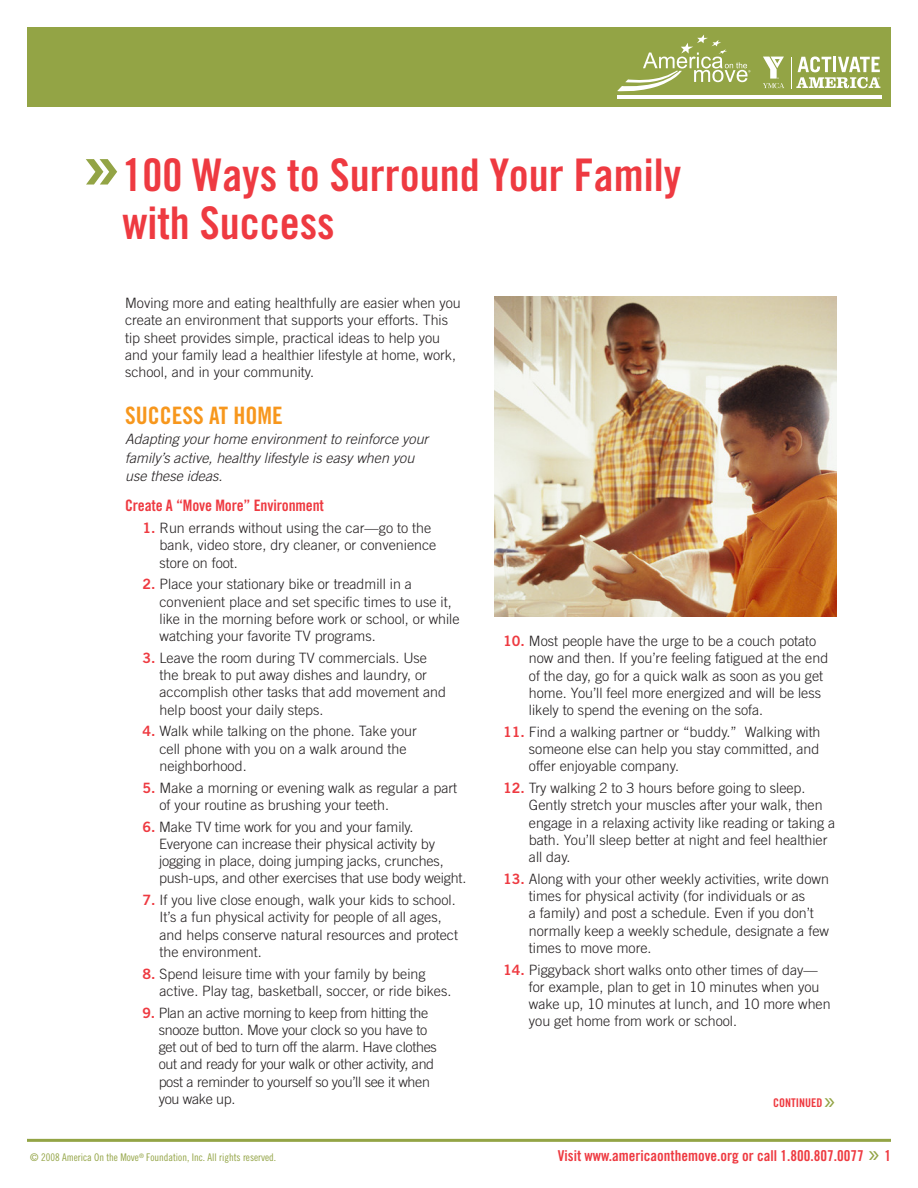
<style>
.page{position:relative;width:918px;height:1188px;background:#fff}
.page>*{position:absolute;margin:0;border:0;box-sizing:border-box;transform-origin:0 0}
._1a_Headline{font:45px/48px "Trade Gothic Bold Cond Twenty";color:#ee3a41}
._3b_Bullet{font:28.5px "Trade Gothic Cond Eighteen";color:#93a445}
._2b_Subhead_1{font:24px "Trade Gothic Bold Cond Twenty";color:#f7971d}
._2c_Subhead_2{font:15.75px "Trade Gothic Bold Cond Twenty";letter-spacing:-.01em;color:#ee3a41}
.t1{font:15px "Trade Gothic Bold Cond Twenty";color:#ee3a41}
.t2{font:300 14.25px/17.2px "Trade Gothic";color:#231f20}
.t3{font:300 14.25px/17.2px "Trade Gothic";letter-spacing:-.02em;color:#231f20}
._3c_Italic{font:italic 300 14.25px/18.8px "Trade Gothic";color:#231f20}
._3b_Bullet-2{font:12px "Trade Gothic Bold Cond Twenty";color:#ee3a41}
.t4{font:10.5px "Trade Gothic Cond Eighteen";color:#93a445}
.s1{font-size:82.5px;color:#93a445}
.s2{font-family:"Trade Gothic Bold Two";font-weight:400;color:#fff}
.s3{font-family:"Trade Gothic Bold Two";font-weight:400;color:#ee3a41}
.s4{font-family:"Trade Gothic Cond Eighteen";font-size:28.5px;color:#93a445}
</style>
<div class="page">
<hr style="left:27px;top:1139px;width:864px;height:3px;background:#93a445">
<div style="left:27px;top:27px;width:864px;height:79px;background:#93a445"></div>
<hr style="left:617px;top:95px;width:264px;height:4px;background:#fff">
<svg style="left:617px;top:34px;width:134px;height:58px"></svg>
<svg style="left:796px;top:57px;width:84px;height:31px"></svg>
<hr style="left:791px;top:57px;width:1px;height:32px;background:#fff">
<svg style="left:763px;top:57px;width:21px;height:31px"></svg>
<img style="left:494px;top:297px;width:343px;height:319px">
<p class="_1a_Headline" style="left:122px;top:151px;width:560px;text-indent:-41px"><span class="s1">»</span>100 Ways to Surround Your Family with Success</p>
<p class="t2" style="left:125px;top:294px;width:337px">Moving more and eating healthfully are easier when you create an environment that supports your efforts. This tip sheet provides simple, practical ideas to help you and your family lead a healthier lifestyle at home, work, school, and in your community.</p>
<p class="_2b_Subhead_1" style="left:125px;top:401px;width:159px">Success At Home</p>
<p class="_3c_Italic" style="left:125px;top:429px;width:305px">Adapting your home environment to reinforce your family’s active, healthy lifestyle is easy when you use these ideas.</p>
<p class="_2c_Subhead_2" style="left:125px;top:496px;width:200px">Create A “Move More” Environment</p>
<p class="t2" style="left:160px;top:519px;width:278px;text-indent:-34px"><span class="s2">00</span><span class="s3">1.</span> Run errands without using the car—go to the bank, video store, dry cleaner, or convenience store on foot.</p>
<p class="t2" style="left:160px;top:576px;width:302px;text-indent:-34px"><span class="s2">00</span><span class="s3">2.</span> Place your stationary bike or treadmill in a convenient place and set specific times to use it, like in the morning before work or school, or while watching your favorite TV programs.</p>
<p class="t2" style="left:160px;top:649px;width:288px;text-indent:-34px"><span class="s2">00</span><span class="s3">3.</span> Leave the room during TV commercials. Use the break to put away dishes and laundry, or accomplish other tasks that add movement and help boost your daily steps.</p>
<p class="t2" style="left:160px;top:723px;width:259px;text-indent:-34px"><span class="s2">00</span><span class="s3">4.</span> Walk while talking on the phone. Take your cell phone with you on a walk around the neighborhood.</p>
<p class="t2" style="left:160px;top:779px;width:299px;text-indent:-34px"><span class="s2">00</span><span class="s3">5.</span> Make a morning or evening walk as regular a part of your routine as brushing your teeth.</p>
<p class="t2" style="left:159px;top:818px;width:309px;text-indent:-34px"><span class="s2">00</span><span class="s3">6.</span> Make TV time work for you and your family.<br>Everyone can increase their physical activity by jogging in place, doing jumping jacks, crunches, push-ups, and other exercises that use body weight.</p>
<p class="t2" style="left:160px;top:891px;width:300px;text-indent:-34px"><span class="s2">00</span><span class="s3">7.</span> If you live close enough, walk your kids to school.<br>It’s a fun physical activity for people of all ages, and helps conserve natural resources and protect the environment.</p>
<p class="t2" style="left:160px;top:965px;width:293px;text-indent:-34px"><span class="s2">00</span><span class="s3">8.</span> Spend leisure time with your family by being active. Play tag, basketball, soccer, or ride bikes.</p>
<p class="t3" style="left:159px;top:1004px;width:280px;text-indent:-34px"><span class="s2">00</span><span class="s3">9.</span> Plan an active morning to keep from hitting the snooze button. Move your clock so you have to get out of bed to turn off the alarm. Have clothes out and ready for your walk or other activity, and post a reminder to yourself so you’ll see it when you wake up.</p>
<p class="t2" style="left:529px;top:632px;width:301px;text-indent:-34px"><span class="s2">0</span><span class="s3">10.</span> Most people have the urge to be a couch potato now and then. If you’re feeling fatigued at the end of the day, go for a quick walk as soon as you get home. You’ll feel more energized and will be less likely to spend the evening on the sofa.</p>
<p class="t2" style="left:529px;top:723px;width:293px;text-align:justify;text-indent:-34px"><span class="s2">0</span><span class="s3">11.</span> Find a walking partner or “buddy.” Walking with someone else can help you stay committed, and offer enjoyable company.</p>
<p class="t2" style="left:529px;top:779px;width:308px;text-indent:-34px"><span class="s2">0</span><span class="s3">12.</span> Try walking 2 to 3 hours before going to sleep.<br>Gently stretch your muscles after your walk, then engage in a relaxing activity like reading or taking a bath. You’ll sleep better at night and feel healthier all day.</p>
<p class="t2" style="left:529px;top:870px;width:302px;text-indent:-34px"><span class="s2">0</span><span class="s3">13.</span> Along with your other weekly activities, write down times for physical activity (for individuals or as<br>a family) and post a schedule. Even if you don’t normally keep a weekly schedule, designate a few times to move more.</p>
<p class="t2" style="left:529px;top:961px;width:303px;text-indent:-34px"><span class="s2">0</span><span class="s3">14.</span> Piggyback short walks onto other times of day— for example, plan to get in 10 minutes when you wake up, 10 minutes at lunch, and 10 more when you get home from work or school.</p>
<p class="_3b_Bullet-2" style="left:773px;top:1095px;width:51px">Continued</p>
<p class="_3b_Bullet" style="left:823px;top:1083px;width:16px">»</p>
<p class="t4" style="left:30px;top:1151px;width:247px">© 2008 America On the Move<sup>®</sup> Foundation, Inc. All rights reserved.</p>
<p class="t1" style="left:558px;top:1147px;width:335px">Visit www.americaonthemove.org or call 1.800.807.0077 <span class="s4">»</span> 1</p>
</div>
